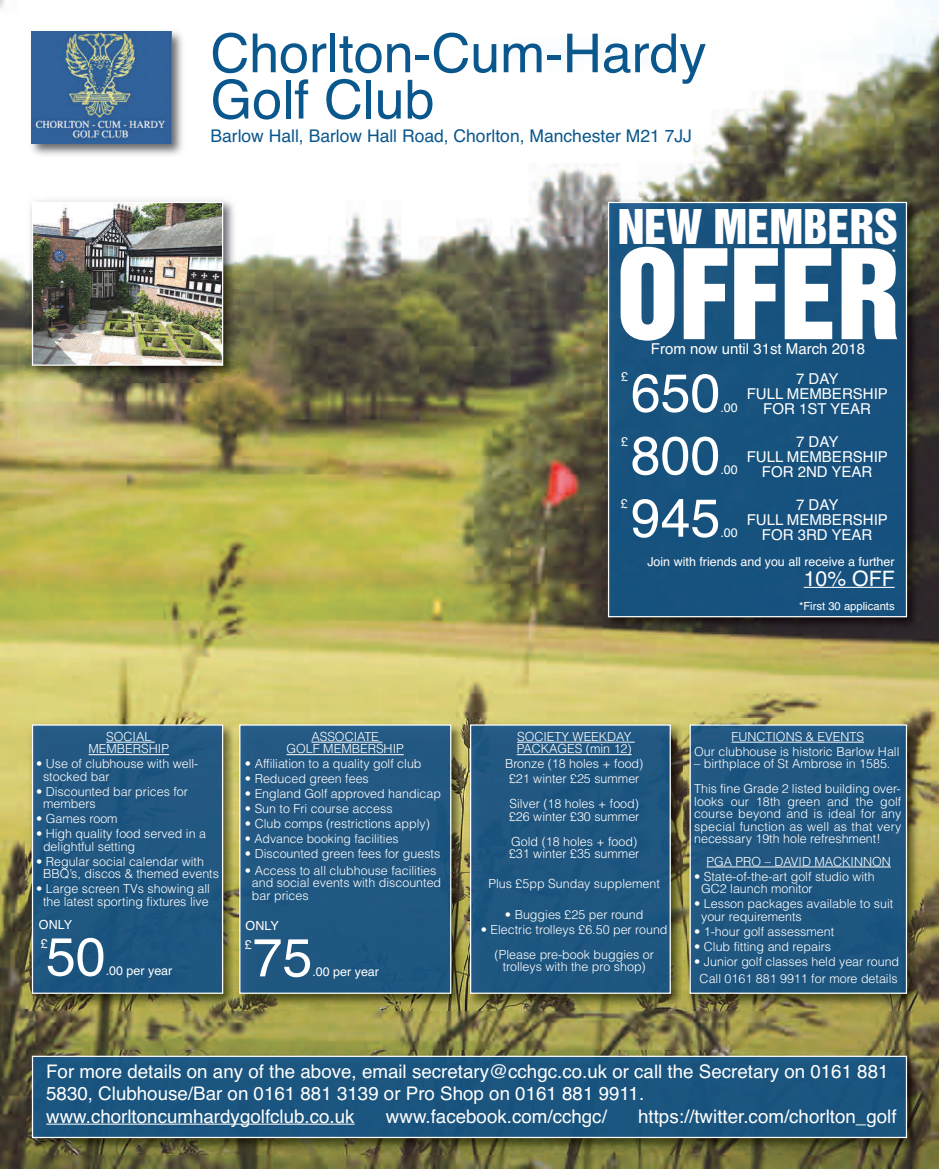
<style>
.page{position:relative;width:939px;height:1170px;background:#fff}
.page>*{position:absolute;margin:0;border:0;box-sizing:border-box;transform-origin:0 0}
.t1{font:113.75px "Helvetica Inserat";color:#fff}
.t2{font:53.75px/46.2px "Helvetica";color:#0a578d}
.t3{font:53.75px "Helvetica";color:#fff}
.t4{font:43.75px "Helvetica Inserat";color:#fff}
.t5{font:21.25px "Helvetica";color:#fff}
.t6{font:18.75px/22.5px "Helvetica";color:#fff}
.t7{font:17.5px "Helvetica";color:#0a578d}
.t8{font:15px/15px "Helvetica";color:#fff;text-align:center}
.t9{font:300 12.5px/12.5px "Helvetica";color:#fff}
.t10{font:12.5px "Helvetica";color:#fff}
.t11{font:300 12.25px "Helvetica";color:#fff}
.t12{font:11.25px "Helvetica";color:#fff}
</style>
<div class="page">
<img style="left:0;top:1px;width:939px;height:1167px">
<img style="left:602px;top:196px;width:321px;height:437px">
<div style="left:610px;top:204px;width:295px;height:411px;background:#16527e"></div>
<div style="left:608px;top:202px;width:299px;height:415px;border:1px solid #fff"></div>
<img style="left:26px;top:718px;width:898px;height:292px">
<div style="left:34px;top:726px;width:187px;height:265px;background:#205881"></div>
<div style="left:32px;top:724px;width:191px;height:269px;border:1px solid #fff"></div>
<img style="left:234px;top:718px;width:6px;height:292px">
<div style="left:241px;top:726px;width:208px;height:265px;background:#215882"></div>
<div style="left:239px;top:724px;width:212px;height:269px;border:1px solid #fff"></div>
<img style="left:464px;top:718px;width:3px;height:292px">
<div style="left:472px;top:726px;width:197px;height:265px;background:#1f5781"></div>
<div style="left:470px;top:724px;width:201px;height:269px;border:1px solid #fff"></div>
<img style="left:684px;top:718px;width:3px;height:292px">
<div style="left:692px;top:726px;width:213px;height:265px;background:#205781"></div>
<div style="left:690px;top:724px;width:217px;height:269px;border:1px solid #fff"></div>
<img style="left:26px;top:26px;width:162px;height:134px">
<img style="left:32px;top:32px;width:139px;height:111px">
<hr style="left:804px;top:586px;width:91px;height:2px;background:#fff">
<img style="left:26px;top:1050px;width:898px;height:103px">
<div style="left:34px;top:1057px;width:871px;height:78px;background:#1b5680"></div>
<div style="left:32px;top:1055px;width:875px;height:82px;border:1px solid #fff"></div>
<hr style="left:46px;top:1123px;width:309px;height:1px;background:#fff">
<hr style="left:106px;top:741px;width:49px;height:1px;background:#fff">
<hr style="left:89px;top:754px;width:80px;height:1px;background:#fff">
<hr style="left:311px;top:741px;width:71px;height:1px;background:#fff">
<hr style="left:287px;top:754px;width:117px;height:1px;background:#fff">
<hr style="left:517px;top:741px;width:118px;height:1px;background:#fff">
<hr style="left:517px;top:754px;width:115px;height:1px;background:#fff">
<hr style="left:732px;top:741px;width:132px;height:1px;background:#fff">
<hr style="left:707px;top:866px;width:184px;height:1px;background:#fff">
<img style="left:26px;top:196px;width:214px;height:186px">
<img style="left:34px;top:204px;width:187px;height:160px">
<div style="left:32px;top:202px;width:191px;height:164px;border:1px solid #fff"></div>
<h2 class="t2" style="left:210px;top:32px;width:497px">Chorlton-Cum-Hardy<br>Golf Club</h2>
<h3 class="t7" style="left:210px;top:123px;width:483px">Barlow Hall, Barlow Hall Road, Chorlton, Manchester M21 7JJ</h3>
<h3 class="t4" style="left:618px;top:201px;width:282px">NEW MEMBERS</h3>
<h1 class="t1" style="left:616px;top:226px;width:286px">OFFER</h1>
<p class="t8" style="left:651px;top:342px;width:216px">From now until 31st March 2018</p>
<p class="t12" style="left:892px;top:244px;width:6px">*</p>
<p class="t10" style="left:621px;top:366px;width:8px">£</p>
<p class="t8" style="left:747px;top:371px;width:143px">7 DAY<br>FULL MEMBERSHIP<br>FOR 1ST YEAR</p>
<p class="t8" style="left:747px;top:435px;width:143px">7 DAY<br>FULL MEMBERSHIP<br>FOR 2ND YEAR</p>
<p class="t8" style="left:747px;top:498px;width:143px">7 DAY<br>FULL MEMBERSHIP<br>FOR 3RD YEAR</p>
<p class="t10" style="left:647px;top:551px;width:249px">Join with friends and you all receive a further</p>
<h3 class="t5" style="left:804px;top:562px;width:92px">10% OFF</h3>
<p class="t12" style="left:799px;top:597px;width:97px">*First 30 applicants</p>
<h2 class="t3" style="left:631px;top:351px;width:91px">650</h2>
<p class="t10" style="left:720px;top:397px;width:19px">.00</p>
<h2 class="t3" style="left:631px;top:414px;width:91px">800</h2>
<p class="t10" style="left:621px;top:432px;width:8px">£</p>
<p class="t10" style="left:720px;top:460px;width:19px">.00</p>
<p class="t10" style="left:621px;top:493px;width:8px">£</p>
<h2 class="t3" style="left:631px;top:476px;width:91px">945</h2>
<p class="t10" style="left:720px;top:522px;width:19px">.00</p>
<p class="t9" style="left:89px;top:730px;width:82px;text-align:center">SOCIAL<br>MEMBERSHIP</p>
<p class="t9" style="left:43px;top:757px;width:157px;text-indent:-7px">• Use of clubhouse with well&shy;stocked bar</p>
<p class="t9" style="left:43px;top:785px;width:146px;text-indent:-7px">• Discounted bar prices for members</p>
<p class="t9" style="left:36px;top:812px;width:83px">• Games room</p>
<p class="t9" style="left:43px;top:827px;width:165px;text-indent:-7px">• High quality food served in a delightful setting</p>
<p class="t9" style="left:43px;top:855px;width:177px;text-indent:-7px">• Regular social calendar with<br>BBQ’s, discos &amp; themed events</p>
<p class="t9" style="left:36px;top:882px;width:175px;text-align:center">• Large screen TVs showing all the latest sporting fixtures live</p>
<p class="t10" style="left:39px;top:915px;width:35px">ONLY</p>
<h2 class="t3" style="left:46px;top:915px;width:61px">50</h2>
<p class="t10" style="left:41px;top:934px;width:8px">£</p>
<p class="t10" style="left:106px;top:961px;width:68px">.00 per year</p>
<p class="t9" style="left:287px;top:730px;width:119px;text-align:center">ASSOCIATE<br>GOLF MEMBERSHIP</p>
<p class="t9" style="left:245px;top:757px;width:178px">• Affiliation to a quality golf club</p>
<p class="t9" style="left:245px;top:772px;width:125px">• Reduced green fees</p>
<p class="t9" style="left:245px;top:787px;width:198px">• England Golf approved handicap</p>
<p class="t9" style="left:245px;top:802px;width:149px">• Sun to Fri course access</p>
<p class="t9" style="left:245px;top:817px;width:186px">• Club comps (restrictions apply)</p>
<p class="t11" style="left:245px;top:831px;width:155px">• Advance booking facilities</p>
<p class="t9" style="left:245px;top:847px;width:197px">• Discounted green fees for guests</p>
<p class="t9" style="left:252px;top:863px;width:191px;text-indent:-7px">• Access to all clubhouse facilities and social events with discounted bar prices</p>
<p class="t10" style="left:246px;top:916px;width:35px">ONLY</p>
<h2 class="t3" style="left:253px;top:915px;width:61px">75</h2>
<p class="t10" style="left:245px;top:935px;width:8px">£</p>
<p class="t10" style="left:312px;top:962px;width:68px">.00 per year</p>
<p class="t9" style="left:517px;top:730px;width:116px">SOCIETY WEEKDAY<br>PACKAGES (min 12)</p>
<p class="t9" style="left:505px;top:756px;width:140px;line-height:15px;text-align:center">Bronze (18 holes + food) £21 winter £25 summer</p>
<p class="t9" style="left:509px;top:797px;width:132px">Silver (18 holes + food) £26 winter £30 summer</p>
<p class="t9" style="left:509px;top:835px;width:132px">Gold (18 holes + food) £31 winter £35 summer</p>
<p class="t9" style="left:489px;top:877px;width:173px">Plus £5pp Sunday supplement</p>
<p class="t9" style="left:505px;top:907px;width:140px">• Buggies £25 per round</p>
<p class="t9" style="left:481px;top:916px;width:188px;line-height:25px;text-align:center">• Electric trolleys £6.50 per round (Please pre-book buggies or</p>
<p class="t9" style="left:503px;top:960px;width:145px">trolleys with the pro shop)</p>
<p class="t9" style="left:694px;top:728px;width:207px;line-height:15px;text-align:center">FUNCTIONS &amp; EVENTS<br>Our clubhouse is historic Barlow Hall</p>
<p class="t9" style="left:694px;top:751px;width:208px;line-height:25px">– birthplace of St Ambrose in 1585.<br>This fine Grade 2 listed building over-</p>
<p class="t9" style="left:694px;top:795px;width:209px;text-align:justify">looks our 18th green and the golf course beyond and is ideal for any special function as well as that very necessary 19th hole refreshment!</p>
<p class="t9" style="left:707px;top:854px;width:186px">PGA PRO – DAVID MACKINNON</p>
<p class="t9" style="left:701px;top:869px;width:175px;text-indent:-7px">• State-of-the-art golf studio with<br>GC2 launch monitor</p>
<p class="t9" style="left:701px;top:897px;width:194px;text-indent:-7px">• Lesson packages available to suit your requirements</p>
<p class="t9" style="left:694px;top:924px;width:142px">• 1-hour golf assessment</p>
<p class="t9" style="left:694px;top:939px;width:139px">• Club fitting and repairs</p>
<p class="t9" style="left:694px;top:952px;width:207px;line-height:17.2px;text-align:center">• Junior golf classes held year round<br>Call 0161 881 9911 for more details</p>
<h3 class="t6" style="left:46px;top:1060px;width:844px">For more details on any of the above, email secretary@cchgc.co.uk or call the Secretary on 0161 881<br>5830, Clubhouse/Bar on 0161 881 3139 or Pro Shop on 0161 881 9911. www.chorltoncumhardygolfclub.co.uk</h3>
<h3 class="t6" style="left:386px;top:1105px;width:222px">www.facebook.com/cchgc/</h3>
<h3 class="t6" style="left:638px;top:1105px;width:260px">https://twitter.com/chorlton_golf</h3>
</div>
